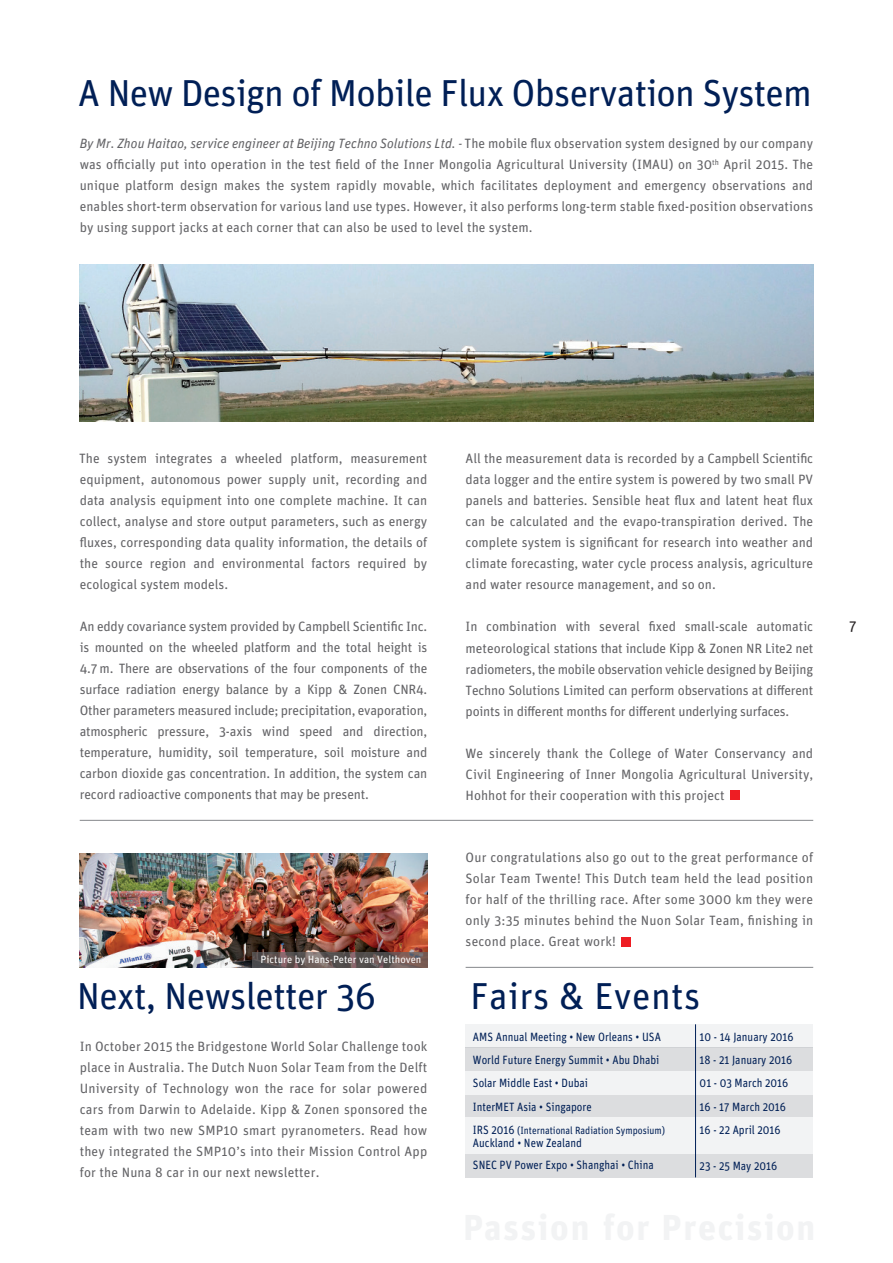
<style>
.page{position:relative;width:893px;height:1263px;background:#fff}
.page>*{position:absolute;margin:0;border:0;box-sizing:border-box;transform-origin:0 0}
.t1{font:37.5px "Unit Pro";letter-spacing:-.02em;color:#001f56}
.t2{font:37.5px "Unit Pro";letter-spacing:.01em;color:#001f56}
.t3{font:15px "Unit Pro";color:#231f20}
.t4{font:13.5px/21px "Unit Pro";color:#636366;text-align:justify}
.t5{font:13.5px "Unit Regular Italic TF";letter-spacing:.005em;color:#636366}
.t6{font:12px "Unit Pro";color:#001f56;scale:.9 1}
.t7{font:10.5px "Unit Pro";color:#001f56;scale:.9 1}
.t8{font:10.5px "Unit Pro";color:#fff}
.s1{font-family:"Unit Pro"}
.s2{font-size:12px}
</style>
<div class="page">
<div style="left:466px;top:1024px;width:347px;height:24px;background:#f2f3f4"></div>
<div style="left:466px;top:1048px;width:347px;height:23px;background:#dcdddf"></div>
<div style="left:466px;top:1094px;width:347px;height:24px;background:#dcdddf"></div>
<div style="left:466px;top:1154px;width:347px;height:23px;background:#dcdddf"></div>
<div style="left:466px;top:1071px;width:347px;height:23px;background:#f2f3f4"></div>
<div style="left:466px;top:1118px;width:347px;height:36px;background:#f2f3f4"></div>
<hr style="left:80px;top:820px;width:733px;height:1px;background:#939598">
<hr style="left:466px;top:967px;width:347px;height:1px;background:#939598">
<img style="left:80px;top:853px;width:347px;height:114px">
<hr style="left:695px;top:1024px;width:1px;height:153px;background:#001f56">
<svg style="left:252px;top:952px;width:175px;height:15px;background:#655856"></svg>
<img style="left:80px;top:265px;width:733px;height:156px">
<div style="left:621px;top:937px;width:10px;height:10px;background:#ee1d23"></div>
<div style="left:730px;top:790px;width:9px;height:10px;background:#ee1d23"></div>
<h1 class="t1" style="left:78px;top:70px;width:735px">A New Design of Mobile Flux Observation System</h1>
<p class="t5" style="left:80px;top:136px;width:735px">By Mr. Zhou Haitao, service engineer at Beijing Techno Solutions Ltd. - <span class="s1">The mobile flux observation system designed by our company</span></p>
<p class="t4" style="left:80px;top:154px;width:735px">was officially put into operation in the test field of the Inner Mongolia Agricultural University (IMAU) on 30<sup>th</sup> April 2015. The unique platform design makes the system rapidly movable, which facilitates deployment and emergency observations and enables short-term observation for various land use types. However, it also performs long-term stable fixed-position observations by using support jacks at each corner that can also be used to level the system.</p>
<p class="t4" style="left:79px;top:448px;width:350px">The system integrates a wheeled platform, measurement equipment, autonomous power supply unit, recording and data analysis equipment into one complete machine. It can collect, analyse and store output parameters, such as energy fluxes, corresponding data quality information, the details of the source region and environmental factors required by ecological system models.</p>
<p class="t4" style="left:80px;top:616px;width:349px">An eddy covariance system provided by Campbell Scientific Inc. is mounted on the wheeled platform and the total height is 4.7 m. There are observations of the four components of the surface radiation energy balance by a Kipp &amp; Zonen CNR4.<br>Other parameters measured include; precipitation, evaporation, atmospheric pressure, 3-axis wind speed and direction, temperature, humidity, soil temperature, soil moisture and carbon dioxide gas concentration. In addition, the system can record radioactive components that may be present.</p>
<p class="t8" style="left:261px;top:953px;width:162px">Picture by Hans-Peter van Velthoven</p>
<h1 class="t1" style="left:77px;top:973px;width:301px">Next, Newsletter 36</h1>
<p class="t4" style="left:80px;top:1036px;width:349px">In October 2015 the Bridgestone World Solar Challenge took place in Australia. The Dutch Nuon Solar Team from the Delft University of Technology won the race for solar powered cars from Darwin to Adelaide. Kipp &amp; Zonen sponsored the team with two new SMP10 smart pyranometers. Read how they integrated the SMP10’s into their Mission Control App for the Nuna 8 car in our next newsletter.</p>
<p class="t4" style="left:466px;top:448px;width:349px">All the measurement data is recorded by a Campbell Scientific data logger and the entire system is powered by two small PV panels and batteries. Sensible heat flux and latent heat flux can be calculated and the evapo-transpiration derived. The complete system is significant for research into weather and climate forecasting, water cycle process analysis, agriculture and water resource management, and so on.</p>
<p class="t4" style="left:466px;top:616px;width:349px">In combination with several fixed small-scale automatic meteorological stations that include Kipp &amp; Zonen NR Lite2 net radiometers, the mobile observation vehicle designed by Beijing Techno Solutions Limited can perform observations at different points in different months for different underlying surfaces.</p>
<p class="t4" style="left:466px;top:742px;width:349px">We sincerely thank the College of Water Conservancy and Civil Engineering of Inner Mongolia Agricultural University, Hohhot for their cooperation with this project</p>
<p class="t4" style="left:466px;top:847px;width:349px">Our congratulations also go out to the great performance of Solar Team Twente! This Dutch team held the lead position for half of the thrilling race. After some 3000 km they were only 3:35 minutes behind the Nuon Solar Team, finishing in second place. Great work!</p>
<h1 class="t2" style="left:470px;top:973px;width:232px">Fairs &amp; Events</h1>
<p class="t6" style="left:473px;top:1029px;width:210px">AMS Annual Meeting • New Orleans • USA</p>
<p class="t6" style="left:700px;top:1029px;width:106px">10 - 14 January 2016</p>
<p class="t6" style="left:473px;top:1052px;width:209px">World Future Energy Summit • Abu Dhabi</p>
<p class="t6" style="left:700px;top:1052px;width:105px">18 - 21 January 2016</p>
<p class="t6" style="left:473px;top:1099px;width:133px">InterMET Asia • Singapore</p>
<p class="t6" style="left:700px;top:1099px;width:97px">16 - 17 March 2016</p>
<p class="t6" style="left:473px;top:1076px;width:129px">Solar Middle East • Dubai</p>
<p class="t6" style="left:700px;top:1076px;width:100px">01 - 03 March 2016</p>
<p class="t7" style="left:473px;top:1124px;width:215px"><span class="s2">IRS 2016</span> (International Radiation Symposium)</p>
<p class="t6" style="left:700px;top:1122px;width:92px">16 - 22 April 2016</p>
<p class="t6" style="left:473px;top:1135px;width:123px">Auckland • New Zealand</p>
<p class="t6" style="left:473px;top:1157px;width:202px">SNEC PV Power Expo • Shanghai • China</p>
<p class="t6" style="left:700px;top:1158px;width:88px">23 - 25 May 2016</p>
<p class="t3" style="left:849px;top:617px;width:9px">7</p>
</div>
